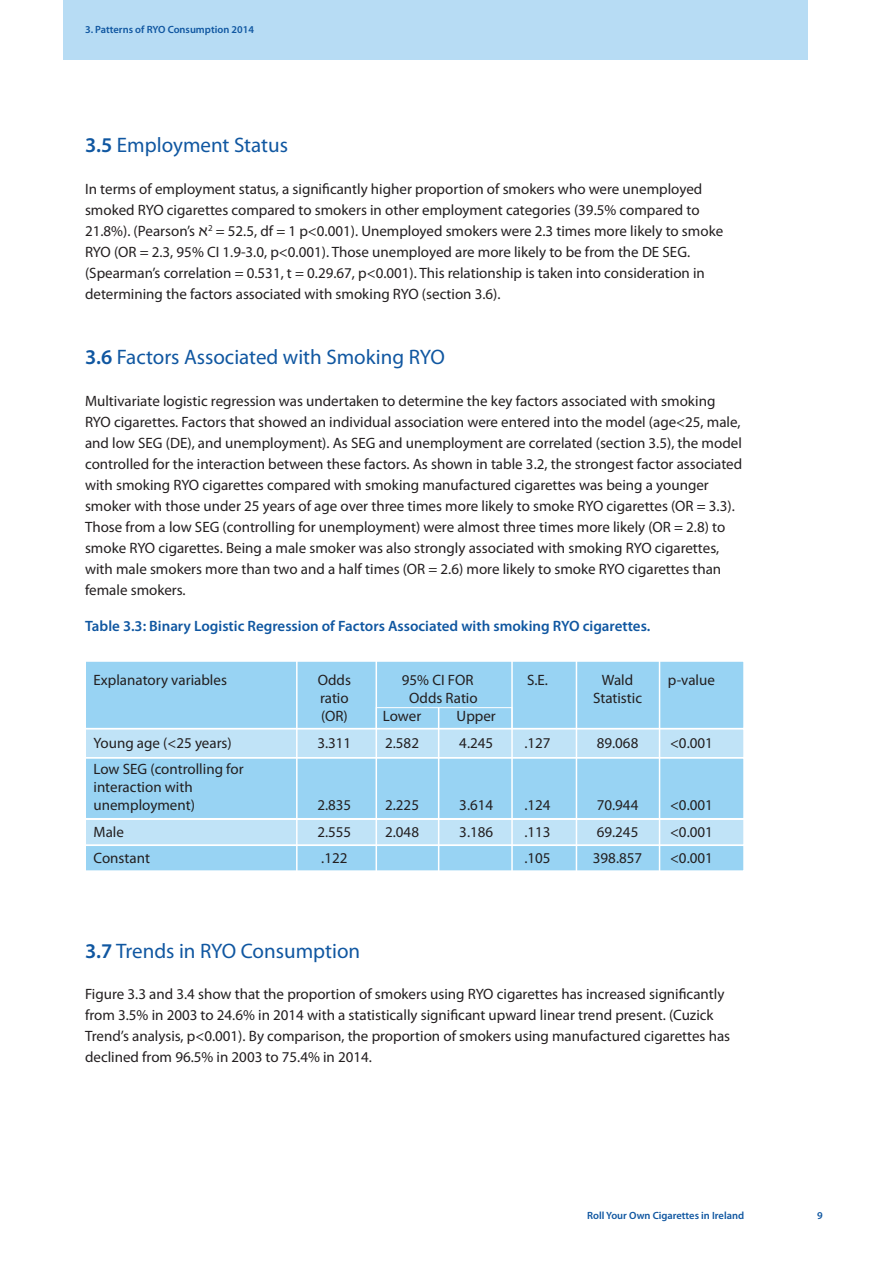
<style>
.page{position:relative;width:893px;height:1263px;background:#fff}
.page>*{position:absolute;margin:0;border:0;box-sizing:border-box;transform-origin:0 0}
.t1{font:21px "Myriad Pro";color:#1057a1}
.t2{font:15px/21px "Myriad Pro";color:#231f20}
.t3{font:600 15px "Myriad Pro";color:#1057a1}
.t4{font:600 10.5px "Myriad Pro";color:#1057a1}
.s1{font-weight:600}
.s2{font-family:"Lucida Grande"}
</style>
<div class="page">
<div style="left:86px;top:662px;width:657px;height:66px;background:#98d3f3"></div>
<div style="left:85px;top:661px;width:659px;height:68px;border:1px solid #fff"></div>
<div style="left:376px;top:707px;width:136px;height:22px;border:1px solid #fff"></div>
<div style="left:86px;top:729px;width:657px;height:28px;background:#c0e3f7"></div>
<div style="left:85px;top:729px;width:659px;height:29px;border:1px solid #fff"></div>
<div style="left:86px;top:759px;width:657px;height:59px;background:#98d3f3"></div>
<div style="left:85px;top:758px;width:659px;height:61px;border:1px solid #fff"></div>
<div style="left:86px;top:819px;width:657px;height:25px;background:#c0e3f7"></div>
<div style="left:85px;top:819px;width:659px;height:26px;border:1px solid #fff"></div>
<div style="left:86px;top:846px;width:657px;height:24px;background:#98d3f3"></div>
<div style="left:85px;top:845px;width:659px;height:26px;border:1px solid #fff"></div>
<div style="left:64px;top:0;width:744px;height:60px;background:#b7dcf4"></div>
<hr style="left:296px;top:657px;width:2px;height:232px;background:#fff">
<hr style="left:376px;top:657px;width:1px;height:232px;background:#fff">
<hr style="left:576px;top:657px;width:1px;height:232px;background:#fff">
<hr style="left:511px;top:657px;width:2px;height:232px;background:#fff">
<hr style="left:659px;top:657px;width:1px;height:232px;background:#fff">
<hr style="left:438px;top:707px;width:1px;height:179px;background:#fff">
<p class="t4" style="left:85px;top:25px;width:170px">3. Patterns of RYO Consumption 2014</p>
<h1 class="t1" style="left:85px;top:137px;width:205px"><span class="s1">3.5</span> Employment Status</h1>
<p class="t2" style="left:85px;top:179px;width:640px">In terms of employment status, a significantly higher proportion of smokers who were unemployed smoked RYO cigarettes compared to smokers in other employment categories (39.5% compared to 21.8%). (Pearson’s <span class="s2">א</span><sup>2</sup> = 52.5, df = 1 p&lt;0.001). Unemployed smokers were 2.3 times more likely to smoke RYO (OR = 2.3, 95% CI 1.9-3.0, p&lt;0.001). Those unemployed are more likely to be from the DE SEG. (Spearman’s correlation = 0.531, t = 0.29.67, p&lt;0.001). This relationship is taken into consideration in determining the factors associated with smoking RYO (section 3.6).</p>
<h1 class="t1" style="left:85px;top:350px;width:361px"><span class="s1">3.6</span> Factors Associated with Smoking RYO</h1>
<p class="t2" style="left:85px;top:392px;width:659px">Multivariate logistic regression was undertaken to determine the key factors associated with smoking RYO cigarettes. Factors that showed an individual association were entered into the model (age&lt;25, male, and low SEG (DE), and unemployment). As SEG and unemployment are correlated (section 3.5), the model controlled for the interaction between these factors. As shown in table 3.2, the strongest factor associated with smoking RYO cigarettes compared with smoking manufactured cigarettes was being a younger smoker with those under 25 years of age over three times more likely to smoke RYO cigarettes (OR = 3.3).<br>Those from a low SEG (controlling for unemployment) were almost three times more likely (OR = 2.8) to smoke RYO cigarettes. Being a male smoker was also strongly associated with smoking RYO cigarettes, with male smokers more than two and a half times (OR = 2.6) more likely to smoke RYO cigarettes than female smokers.</p>
<p class="t3" style="left:85px;top:620px;width:567px">Table 3.3: Binary Logistic Regression of Factors Associated with smoking RYO cigarettes.</p>
<p class="t2" style="left:94px;top:671px;width:135px">Explanatory variables</p>
<p class="t2" style="left:318px;top:671px;width:35px">Odds</p>
<p class="t2" style="left:402px;top:671px;width:73px">95% CI FOR</p>
<p class="t2" style="left:527px;top:671px;width:22px">S.E.</p>
<p class="t2" style="left:602px;top:671px;width:33px">Wald</p>
<p class="t2" style="left:668px;top:671px;width:48px">p-value</p>
<p class="t2" style="left:320px;top:689px;width:30px">ratio</p>
<p class="t2" style="left:409px;top:689px;width:70px">Odds Ratio</p>
<p class="t2" style="left:593px;top:689px;width:51px">Statistic</p>
<p class="t2" style="left:321px;top:707px;width:102px">(OR) Lower</p>
<p class="t2" style="left:457px;top:707px;width:41px">Upper</p>
<p class="t2" style="left:94px;top:733px;width:140px">Young age (&lt;25 years)</p>
<p class="t2" style="left:317px;top:733px;width:35px">3.311</p>
<p class="t2" style="left:385px;top:733px;width:35px">2.582</p>
<p class="t2" style="left:459px;top:733px;width:35px">4.245</p>
<p class="t2" style="left:524px;top:733px;width:28px">.127</p>
<p class="t2" style="left:597px;top:733px;width:43px">89.068</p>
<p class="t2" style="left:670px;top:733px;width:44px">&lt;0.001</p>
<p class="t2" style="left:94px;top:761px;width:152px;line-height:18px">Low SEG (controlling for interaction with unemployment)</p>
<p class="t2" style="left:317px;top:796px;width:35px">2.835</p>
<p class="t2" style="left:385px;top:796px;width:35px">2.225</p>
<p class="t2" style="left:459px;top:796px;width:35px">3.614</p>
<p class="t2" style="left:524px;top:796px;width:28px">.124</p>
<p class="t2" style="left:597px;top:796px;width:43px">70.944</p>
<p class="t2" style="left:670px;top:796px;width:44px">&lt;0.001</p>
<p class="t2" style="left:94px;top:822px;width:32px">Male</p>
<p class="t2" style="left:317px;top:822px;width:35px">2.555</p>
<p class="t2" style="left:385px;top:822px;width:35px">2.048</p>
<p class="t2" style="left:459px;top:822px;width:35px">3.186</p>
<p class="t2" style="left:524px;top:822px;width:28px">.113</p>
<p class="t2" style="left:597px;top:822px;width:43px">69.245</p>
<p class="t2" style="left:670px;top:822px;width:44px">&lt;0.001</p>
<p class="t2" style="left:94px;top:849px;width:58px">Constant</p>
<p class="t2" style="left:321px;top:849px;width:28px">.122</p>
<p class="t2" style="left:524px;top:849px;width:28px">.105</p>
<p class="t2" style="left:593px;top:849px;width:51px">398.857</p>
<p class="t2" style="left:670px;top:849px;width:44px">&lt;0.001</p>
<h1 class="t1" style="left:85px;top:943px;width:277px"><span class="s1">3.7</span> Trends in RYO Consumption</h1>
<p class="t2" style="left:85px;top:985px;width:647px">Figure 3.3 and 3.4 show that the proportion of smokers using RYO cigarettes has increased significantly from 3.5% in 2003 to 24.6% in 2014 with a statistically significant upward linear trend present. (Cuzick Trend’s analysis, p&lt;0.001). By comparison, the proportion of smokers using manufactured cigarettes has declined from 96.5% in 2003 to 75.4% in 2014.</p>
<p class="t4" style="left:587px;top:1212px;width:158px">Roll Your Own Cigarettes in Ireland</p>
<p class="t4" style="left:817px;top:1212px;width:7px">9</p>
</div>
